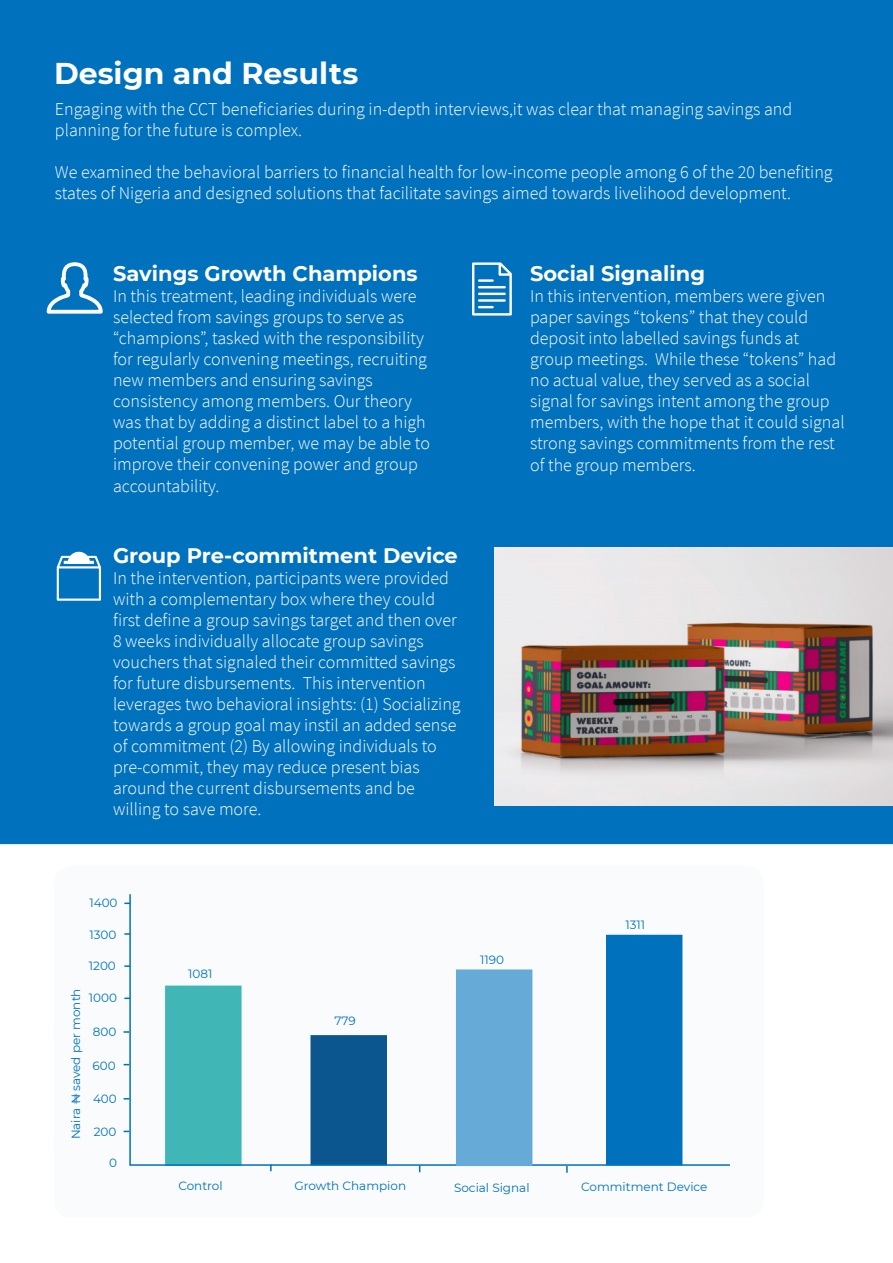
<style>
.page{position:relative;width:893px;height:1263px;background:#fff}
.page>*{position:absolute;margin:0;border:0;box-sizing:border-box;transform-origin:0 0}
.t1{font:700 30px "Montserrat";color:#fff}
.t2{font:700 21px "Montserrat";color:#fff}
.t3{font:300 18px/21px "Source Sans Pro";color:#fff}
.t4{font:12px "Montserrat";color:#0071bc}
</style>
<div class="page">
<div style="left:54px;top:866px;width:710px;height:352px;background:#f9fbfd;border-radius:18px"></div>
<div style="left:0;top:1px;width:892px;height:842px;background:#0071bc"></div>
<svg style="left:129px;top:894px;width:601px;height:272px"></svg>
<svg style="left:566px;top:1166px;width:2px;height:7px"></svg>
<div style="left:456px;top:969px;width:76px;height:197px;background:#66aad7"></div>
<div style="left:606px;top:935px;width:76px;height:230px;background:#0071bc"></div>
<img style="left:494px;top:547px;width:399px;height:258px">
<svg style="left:57px;top:552px;width:44px;height:49px"></svg>
<svg style="left:46px;top:262px;width:57px;height:52px"></svg>
<svg style="left:472px;top:262px;width:40px;height:54px"></svg>
<svg style="left:124px;top:997px;width:6px;height:2px"></svg>
<svg style="left:124px;top:965px;width:6px;height:2px"></svg>
<svg style="left:124px;top:933px;width:6px;height:2px"></svg>
<svg style="left:124px;top:902px;width:6px;height:2px"></svg>
<p class="t1" style="left:54px;top:52px;width:306px">Design and Results</p>
<p class="t3" style="left:55px;top:98px;width:739px">Engaging with the CCT beneficiaries during in-depth interviews,it was clear that managing savings and planning for the future is complex.</p>
<p class="t3" style="left:55px;top:161px;width:779px;line-height:21.6px">We examined the behavioral barriers to financial health for low-income people among 6 of the 20 benefiting states of Nigeria and designed solutions that facilitate savings aimed towards livelihood development.</p>
<p class="t2" style="left:113px;top:259px;width:306px">Savings Growth Champions</p>
<p class="t3" style="left:113px;top:286px;width:318px">In this treatment, leading individuals were selected from savings groups to serve as “champions”, tasked with the responsibility for regularly convening meetings, recruiting new members and ensuring savings consistency among members. Our theory was that by adding a distinct label to a high potential group member, we may be able to improve their convening power and group accountability.</p>
<p class="t2" style="left:113px;top:540px;width:346px">Group Pre-commitment Device</p>
<p class="t3" style="left:113px;top:567px;width:349px">In the intervention, participants were provided with a complementary box where they could first define a group savings target and then over 8 weeks individually allocate group savings vouchers that signaled their committed savings for future disbursements. This intervention leverages two behavioral insights: (1) Socializing towards a group goal may instil an added sense of commitment (2) By allowing individuals to pre-commit, they may reduce present bias around the current disbursements and be</p>
<p class="t3" style="left:113px;top:798px;width:150px">willing to save more.</p>
<p class="t2" style="left:530px;top:259px;width:176px">Social Signaling</p>
<p class="t3" style="left:530px;top:286px;width:316px">In this intervention, members were given paper savings “tokens” that they could deposit into labelled savings funds at group meetings. While these “tokens” had no actual value, they served as a social signal for savings intent among the group members, with the hope that it could signal strong savings commitments from the rest of the group members.</p>
<p class="t4" style="left:89px;top:894px;width:30px">1400</p>
<p class="t4" style="left:89px;top:926px;width:28px">1300</p>
<p class="t4" style="left:89px;top:958px;width:28px">1200</p>
<p class="t4" style="left:68px;top:1139px;width:152px;rotate:-90deg">Naira ₦ saved per month</p>
<p class="t4" style="left:89px;top:989px;width:30px">1000</p>
<p class="t4" style="left:93px;top:1023px;width:25px">800</p>
<p class="t4" style="left:93px;top:1057px;width:25px">600</p>
<p class="t4" style="left:93px;top:1090px;width:25px">400</p>
<p class="t4" style="left:94px;top:1123px;width:24px">200</p>
<p class="t4" style="left:109px;top:1155px;width:9px">0</p>
<p class="t4" style="left:188px;top:965px;width:26px">1081</p>
<p class="t4" style="left:334px;top:1013px;width:23px">779</p>
<p class="t4" style="left:480px;top:951px;width:25px">1190</p>
<p class="t4" style="left:625px;top:916px;width:21px">1311</p>
<p class="t4" style="left:178px;top:1177px;width:46px">Control</p>
<p class="t4" style="left:294px;top:1177px;width:113px">Growth Champion</p>
<p class="t4" style="left:454px;top:1179px;width:77px">Social Signal</p>
<p class="t4" style="left:581px;top:1178px;width:128px">Commitment Device</p>
</div>
